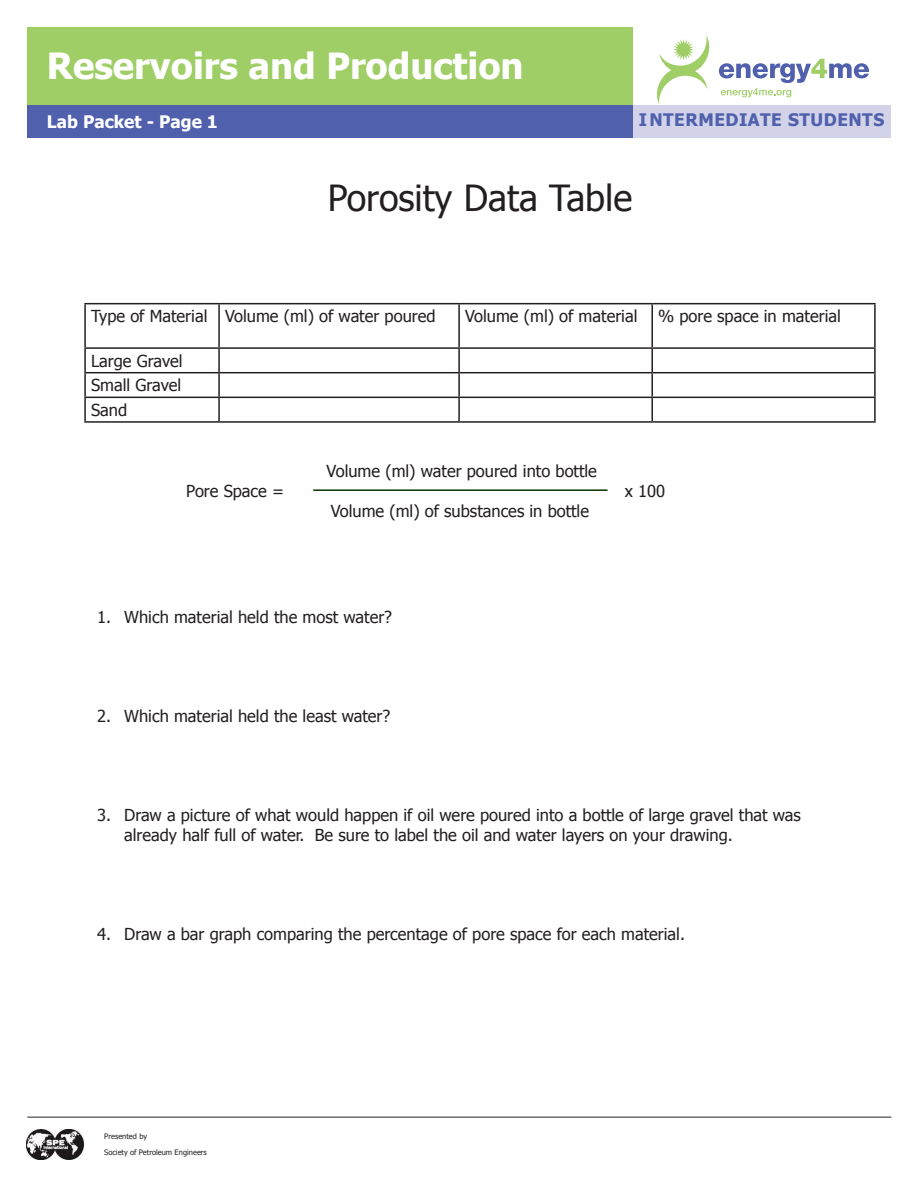
<style>
.page{position:relative;width:918px;height:1188px;background:#fff}
.page>*{position:absolute;margin:0;border:0;box-sizing:border-box;transform-origin:0 0}
.t1{font:700 36px "Tahoma";color:#fff}
.t2{font:36px "Tahoma";color:#231f20}
.t3{font:700 17.25px "Tahoma";letter-spacing:.03em;color:#5060ac}
.t4{font:700 17.25px "Tahoma";color:#fff}
.t5{font:16.5px/24.6px "Tahoma";color:#231f20;text-align:justify}
.t6{font:7.5px/15.8px "Tahoma";color:#231f20}
</style>
<div class="page">
<hr style="left:84px;top:303px;width:135px;height:1px;background:#231f20">
<hr style="left:84px;top:304px;width:2px;height:43px;background:#231f20">
<hr style="left:219px;top:303px;width:240px;height:1px;background:#231f20">
<hr style="left:218px;top:304px;width:2px;height:43px;background:#231f20">
<hr style="left:459px;top:303px;width:193px;height:1px;background:#231f20">
<hr style="left:458px;top:304px;width:2px;height:43px;background:#231f20">
<hr style="left:652px;top:303px;width:224px;height:1px;background:#231f20">
<hr style="left:651px;top:304px;width:2px;height:43px;background:#231f20">
<hr style="left:874px;top:304px;width:2px;height:43px;background:#231f20">
<hr style="left:84px;top:347px;width:135px;height:2px;background:#231f20">
<hr style="left:84px;top:349px;width:2px;height:23px;background:#231f20">
<hr style="left:219px;top:347px;width:240px;height:2px;background:#231f20">
<hr style="left:218px;top:349px;width:2px;height:23px;background:#231f20">
<hr style="left:459px;top:347px;width:193px;height:2px;background:#231f20">
<hr style="left:458px;top:349px;width:2px;height:23px;background:#231f20">
<hr style="left:652px;top:347px;width:224px;height:2px;background:#231f20">
<hr style="left:651px;top:349px;width:2px;height:23px;background:#231f20">
<hr style="left:874px;top:349px;width:2px;height:23px;background:#231f20">
<hr style="left:84px;top:372px;width:135px;height:1px;background:#231f20">
<hr style="left:84px;top:373px;width:2px;height:24px;background:#231f20">
<hr style="left:219px;top:372px;width:240px;height:1px;background:#231f20">
<hr style="left:218px;top:373px;width:2px;height:24px;background:#231f20">
<hr style="left:459px;top:372px;width:193px;height:1px;background:#231f20">
<hr style="left:458px;top:373px;width:2px;height:24px;background:#231f20">
<hr style="left:652px;top:372px;width:224px;height:1px;background:#231f20">
<hr style="left:651px;top:373px;width:2px;height:24px;background:#231f20">
<hr style="left:874px;top:373px;width:2px;height:24px;background:#231f20">
<hr style="left:84px;top:397px;width:135px;height:1px;background:#231f20">
<hr style="left:84px;top:398px;width:2px;height:23px;background:#231f20">
<hr style="left:219px;top:397px;width:240px;height:1px;background:#231f20">
<hr style="left:218px;top:398px;width:2px;height:23px;background:#231f20">
<hr style="left:459px;top:397px;width:193px;height:1px;background:#231f20">
<hr style="left:458px;top:398px;width:2px;height:23px;background:#231f20">
<hr style="left:652px;top:397px;width:224px;height:1px;background:#231f20">
<hr style="left:651px;top:398px;width:2px;height:23px;background:#231f20">
<hr style="left:874px;top:398px;width:2px;height:23px;background:#231f20">
<hr style="left:84px;top:421px;width:135px;height:2px;background:#231f20">
<hr style="left:219px;top:421px;width:240px;height:2px;background:#231f20">
<hr style="left:459px;top:421px;width:193px;height:2px;background:#231f20">
<hr style="left:652px;top:421px;width:224px;height:2px;background:#231f20">
<div style="left:633px;top:105px;width:258px;height:33px;background:#d2d3e9"></div>
<div style="left:27px;top:27px;width:606px;height:77px;background:#9fce66"></div>
<div style="left:27px;top:105px;width:606px;height:33px;background:#5060ac"></div>
<img style="left:27px;top:1130px;width:56px;height:29px">
<hr style="left:27px;top:1117px;width:864px;height:1px;background:#231f20">
<svg style="left:657px;top:35px;width:212px;height:69px"></svg>
<hr style="left:313px;top:489px;width:295px;height:2px;background:#083200">
<h1 class="t1" style="left:47px;top:52px;width:478px">Reservoirs and Production</h1>
<p class="t4" style="left:47px;top:115px;width:173px">Lab Packet - Page 1</p>
<p class="t3" style="left:639px;top:113px;width:247px">INTERMEDIATE STUDENTS</p>
<h1 class="t2" style="left:328px;top:183px;width:306px">Porosity Data Table</h1>
<p class="t5" style="left:91px;top:305px;width:346px">Type of Material Volume (ml) of water poured</p>
<p class="t5" style="left:465px;top:305px;width:174px">Volume (ml) of material</p>
<p class="t5" style="left:658px;top:305px;width:184px">% pore space in material</p>
<p class="t5" style="left:91px;top:350px;width:93px">Large Gravel Small Gravel Sand</p>
<p class="t5" style="left:327px;top:460px;width:272px">Volume (ml) water poured into bottle</p>
<p class="t5" style="left:331px;top:500px;width:260px">Volume (ml) of substances in bottle</p>
<p class="t5" style="left:186px;top:480px;width:99px">Pore Space =</p>
<p class="t5" style="left:625px;top:480px;width:42px">x 100</p>
<p class="t5" style="left:97px;top:606px;width:296px">1. Which material held the most water?</p>
<p class="t5" style="left:97px;top:705px;width:295px">2. Which material held the least water?</p>
<p class="t5" style="left:124px;top:807px;width:678px;line-height:19.8px;text-indent:-27px">3. Draw a picture of what would happen if oil were poured into a bottle of large gravel that was already half full of water. Be sure to label the oil and water layers on your drawing.</p>
<p class="t5" style="left:97px;top:923px;width:589px">4. Draw a bar graph comparing the percentage of pore space for each material.</p>
<p class="t6" style="left:104px;top:1129px;width:104px">Presented by<br>Society of Petroleum Engineers</p>
</div>
